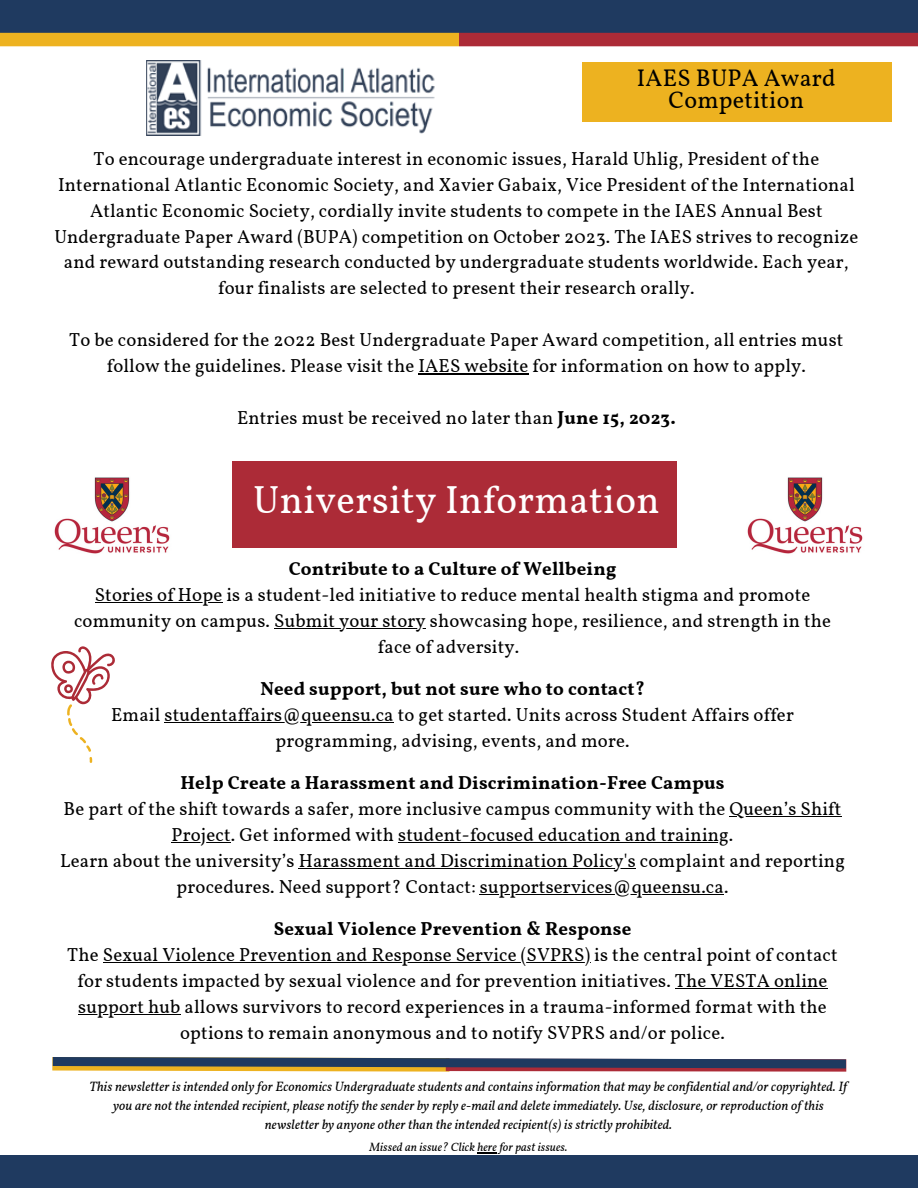
<style>
.page{position:relative;width:918px;height:1188px;background:#fff}
.page>*{position:absolute;margin:0;border:0;box-sizing:border-box;transform-origin:0 0}
.t1{font:39px "Vollkorn";letter-spacing:.01em;color:#fff}
.t2{font:24px/21.3px "Vollkorn";letter-spacing:.01em;color:#000;text-align:center}
.t3{font:18.75px/26px "Vollkorn";letter-spacing:.01em;color:#000;text-align:center}
.t4{font:700 18.75px "Vollkorn";letter-spacing:.01em;color:#000}
.t5{font:italic 13.5px/18.8px "Vollkorn";letter-spacing:.01em;color:#000;text-align:center}
.t6{font:italic 12px "Vollkorn";letter-spacing:.01em;color:#000}
.s1{font-weight:700}
</style>
<div class="page">
<div style="left:0;top:1156px;width:918px;height:32px;background:#1f3a60"></div>
<div style="left:0;top:1px;width:918px;height:33px;background:#1f3a60"></div>
<div style="left:0;top:33px;width:459px;height:13px;background:#edb220"></div>
<div style="left:459px;top:33px;width:459px;height:13px;background:#ac2b37"></div>
<div style="left:233px;top:462px;width:444px;height:85px;background:#ac2b37"></div>
<svg style="left:52px;top:1057px;width:795px;height:15px"></svg>
<div style="left:582px;top:62px;width:309px;height:60px;background:#edb220"></div>
<img style="left:54px;top:477px;width:116px;height:77px">
<hr style="left:95px;top:602px;width:127px;height:1px;background:#000">
<hr style="left:274px;top:628px;width:152px;height:1px;background:#000">
<hr style="left:164px;top:722px;width:230px;height:1px;background:#000">
<hr style="left:729px;top:816px;width:113px;height:1px;background:#000">
<hr style="left:172px;top:842px;width:59px;height:1px;background:#000">
<hr style="left:398px;top:842px;width:331px;height:1px;background:#000">
<hr style="left:299px;top:868px;width:337px;height:1px;background:#000">
<hr style="left:480px;top:894px;width:244px;height:1px;background:#000">
<hr style="left:103px;top:962px;width:487px;height:1px;background:#000">
<hr style="left:675px;top:988px;width:153px;height:1px;background:#000">
<hr style="left:78px;top:1014px;width:103px;height:1px;background:#000">
<img style="left:747px;top:477px;width:116px;height:77px">
<svg style="left:51px;top:646px;width:64px;height:117px"></svg>
<img style="left:146px;top:60px;width:289px;height:76px">
<svg style="left:477px;top:1152px;width:20px;height:1px"></svg>
<hr style="left:418px;top:373px;width:111px;height:1px;background:#000">
<p class="t2" style="left:637px;top:69px;width:200px">IAES BUPA Award<br>Competition</p>
<p class="t3" style="left:54px;top:147px;width:806px">To encourage undergraduate interest in economic issues, Harald Uhlig, President of the International Atlantic Economic Society, and Xavier Gabaix, Vice President of the International Atlantic Economic Society, cordially invite students to compete in the IAES Annual Best Undergraduate Paper Award (BUPA) competition on October 2023. The IAES strives to recognize and reward outstanding research conducted by undergraduate students worldwide. Each year, four finalists are selected to present their research orally.</p>
<p class="t3" style="left:69px;top:328px;width:776px">To be considered for the 2022 Best Undergraduate Paper Award competition, all entries must follow the guidelines. Please visit the IAES website for information on how to apply.</p>
<p class="t3" style="left:237px;top:406px;width:440px">Entries must be received no later than <span class="s1">June 15, 2023.</span></p>
<p class="t1" style="left:253px;top:476px;width:408px">University Information</p>
<p class="t4" style="left:289px;top:557px;width:329px">Contribute to a Culture of Wellbeing</p>
<p class="t3" style="left:74px;top:583px;width:758px">Stories of Hope is a student-led initiative to reduce mental health stigma and promote community on campus. Submit your story showcasing hope, resilience, and strength in the face of adversity.</p>
<p class="t4" style="left:260px;top:677px;width:386px">Need support, but not sure who to contact?</p>
<p class="t3" style="left:111px;top:703px;width:684px">Email studentaffairs@queensu.ca to get started. Units across Student Affairs offer programming, advising, events, and more.</p>
<p class="t4" style="left:180px;top:771px;width:546px">Help Create a Harassment and Discrimination-Free Campus</p>
<p class="t3" style="left:64px;top:797px;width:779px">Be part of the shift towards a safer, more inclusive campus community with the Queen’s Shift<br>Project. Get informed with student-focused education and training.</p>
<p class="t3" style="left:60px;top:849px;width:786px">Learn about the university’s Harassment and Discrimination Policy's complaint and reporting procedures. Need support? Contact: supportservices@queensu.ca.</p>
<p class="t4" style="left:274px;top:917px;width:359px">Sexual Violence Prevention &amp; Response</p>
<p class="t3" style="left:67px;top:943px;width:772px">The Sexual Violence Prevention and Response Service (SVPRS) is the central point of contact for students impacted by sexual violence and for prevention initiatives. The VESTA online support hub allows survivors to record experiences in a trauma-informed format with the options to remain anonymous and to notify SVPRS and/or police.</p>
<p class="t5" style="left:90px;top:1078px;width:759px">This newsletter is intended only for Economics Undergraduate students and contains information that may be confidential and/or copyrighted. If you are not the intended recipient, please notify the sender by reply e-mail and delete immediately. Use, disclosure, or reproduction of this newsletter by anyone other than the intended recipient(s) is strictly prohibited.</p>
<p class="t6" style="left:369px;top:1140px;width:199px">Missed an issue? Click here for past issues.</p>
</div>
